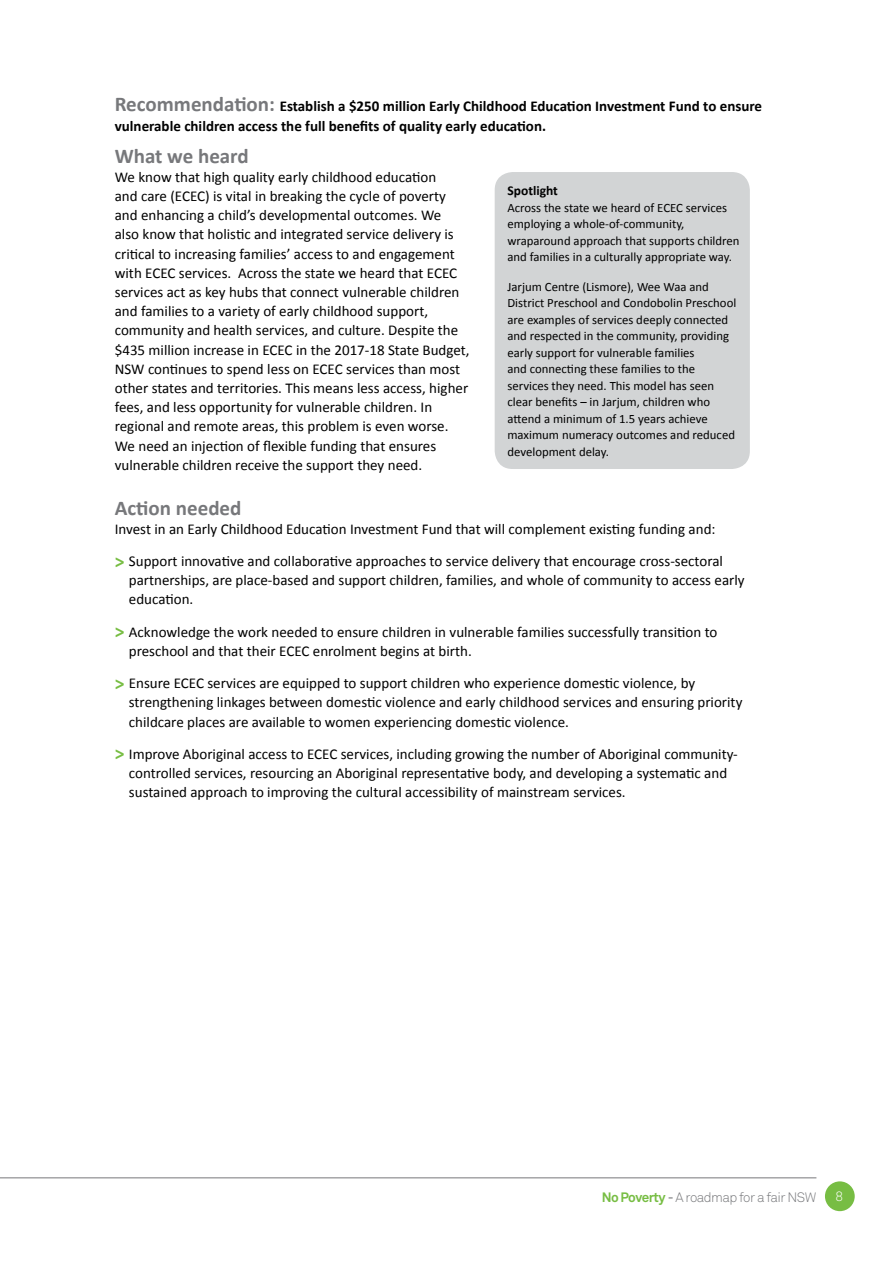
<style>
.page{position:relative;width:893px;height:1263px;background:#fff}
.page>*{position:absolute;margin:0;border:0;box-sizing:border-box;transform-origin:0 0}
.t1{font:700 21px "Calibri";color:#77787b}
.t2{font:15px/19.2px "Calibri";color:#000}
.t3{font:700 15px/19.2px "Calibri";color:#000}
.t4{font:300 13.5px "Akkurat";letter-spacing:-.04em;color:#77787b}
.t5{font:700 13.5px "Calibri";color:#000}
.t6{font:300 13.5px "Akkurat";color:#fff}
.t7{font:12.75px/16.5px "Calibri";color:#000}
.s1{font-size:21px;color:#77787b}
.s2{font-weight:700;font-size:19.5px;color:#77bd43}
.s3{font-weight:700;color:#77bd43}
.s4{font-weight:400}
</style>
<div class="page">
<div style="left:825px;top:1181px;width:30px;height:30px;background:#77bd43;border-radius:50%"></div>
<hr style="left:0;top:1177px;width:816px;height:1px;background:#77787b">
<div style="left:495px;top:172px;width:255px;height:297px;background:#d2d4d5;border-radius:18px"></div>
<p class="t3" style="left:115px;top:97px;width:649px"><span class="s1">Recommendation:</span> Establish a $250 million Early Childhood Education Investment Fund to ensure vulnerable children access the full benefits of quality early education.</p>
<h1 class="t1" style="left:115px;top:142px;width:135px">What we heard</h1>
<p class="t2" style="left:115px;top:167px;width:356px">We know that high quality early childhood education<br>and care (ECEC) is vital in breaking the cycle of poverty and enhancing a child’s developmental outcomes. We<br>also know that holistic and integrated service delivery is critical to increasing families’ access to and engagement with ECEC services. Across the state we heard that ECEC services act as key hubs that connect vulnerable children and families to a variety of early childhood support, community and health services, and culture. Despite the $435 million increase in ECEC in the 2017-18 State Budget, NSW continues to spend less on ECEC services than most other states and territories. This means less access, higher fees, and less opportunity for vulnerable children. In regional and remote areas, this problem is even worse.<br>We need an injection of flexible funding that ensures vulnerable children receive the support they need.</p>
<h1 class="t1" style="left:115px;top:494px;width:128px">Action needed</h1>
<p class="t2" style="left:115px;top:513px;width:610px;line-height:32.2px">Invest in an Early Childhood Education Investment Fund that will complement existing funding and: <span class="s2">&gt;</span> Support innovative and collaborative approaches to service delivery that encourage cross-sectoral</p>
<p class="t2" style="left:129px;top:571px;width:617px">partnerships, are place-based and support children, families, and whole of community to access early education.</p>
<p class="t2" style="left:129px;top:622px;width:590px;text-indent:-14px"><span class="s2">&gt;</span> Acknowledge the work needed to ensure children in vulnerable families successfully transition to preschool and that their ECEC enrolment begins at birth.</p>
<p class="t2" style="left:129px;top:674px;width:615px;text-indent:-14px"><span class="s2">&gt;</span> Ensure ECEC services are equipped to support children who experience domestic violence, by strengthening linkages between domestic violence and early childhood services and ensuring priority childcare places are available to women experiencing domestic violence.</p>
<p class="t2" style="left:129px;top:744px;width:610px;text-indent:-14px"><span class="s2">&gt;</span> Improve Aboriginal access to ECEC services, including growing the number of Aboriginal community&shy;controlled services, resourcing an Aboriginal representative body, and developing a systematic and sustained approach to improving the cultural accessibility of mainstream services.</p>
<p class="t5" style="left:507px;top:182px;width:52px">Spotlight</p>
<p class="t7" style="left:507px;top:199px;width:234px">Across the state we heard of ECEC services employing a whole-of-community, wraparound approach that supports children and families in a culturally appropriate way.</p>
<p class="t7" style="left:507px;top:278px;width:230px">Jarjum Centre (Lismore), Wee Waa and District Preschool and Condobolin Preschool are examples of services deeply connected and respected in the community, providing early support for vulnerable families<br>and connecting these families to the services they need. This model has seen clear benefits – in Jarjum, children who attend a minimum of 1.5 years achieve maximum numeracy outcomes and reduced development delay.</p>
<p class="t4" style="left:602px;top:1189px;width:216px"><span class="s3">No Poverty</span> <span class="s4">-</span> A roadmap for a fair NSW</p>
<p class="t6" style="left:835px;top:1189px;width:9px">8</p>
</div>
